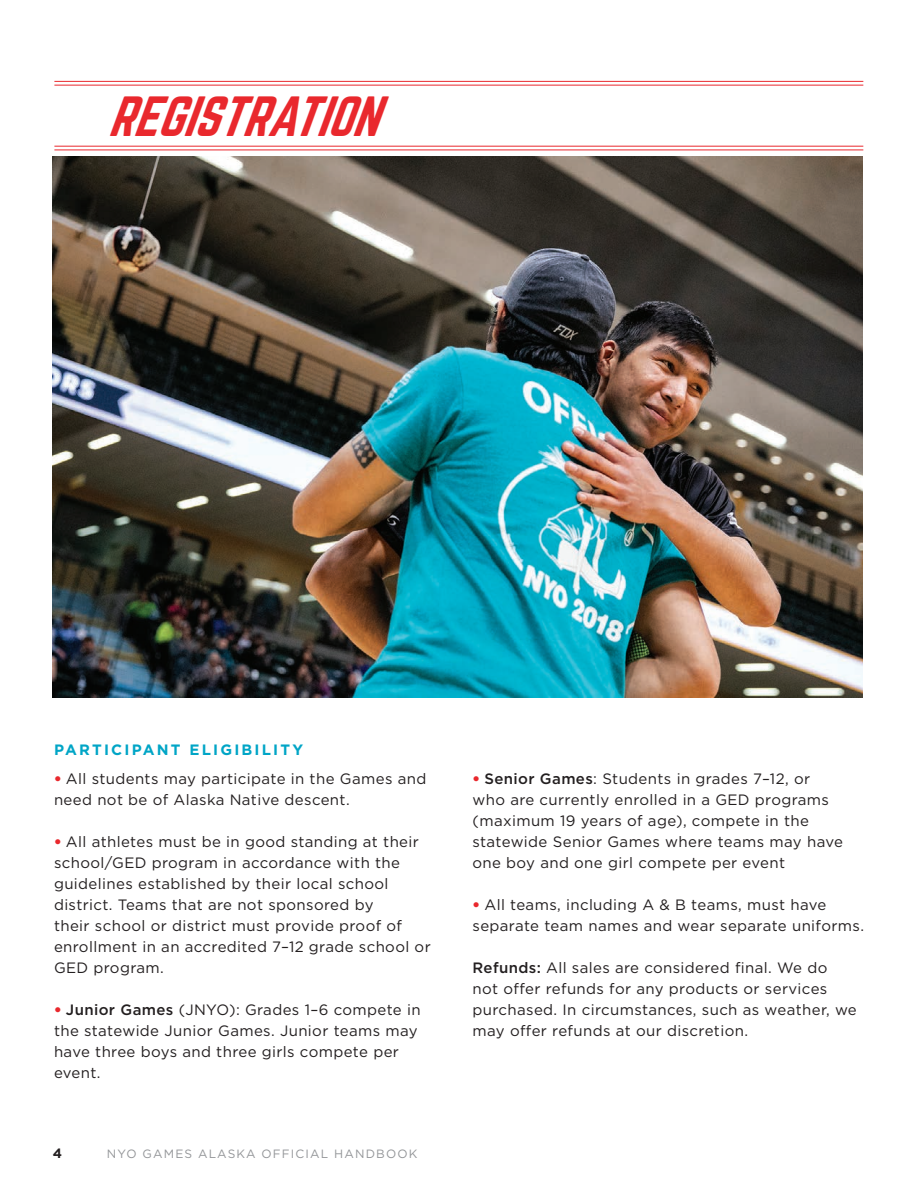
<style>
.page{position:relative;width:918px;height:1188px;background:#fff}
.page>*{position:absolute;margin:0;border:0;box-sizing:border-box;transform-origin:0 0}
.t1{font:italic 49.5px "Norwester";color:#e9282d}
.t2{font:15px/21px "Gotham";letter-spacing:.025em;color:#231f20}
.t3{font:700 15px "Gotham";letter-spacing:.145em;color:#00a5c6}
.t4{font:700 13.5px "Gotham";color:#231f20}
.t5{font:12px "Gotham";letter-spacing:.095em;color:#939598}
.s1{font-weight:900;color:#e9282d}
.s2{font-weight:500}
</style>
<div class="page">
<img style="left:53px;top:157px;width:810px;height:540px">
<hr style="left:54px;top:146px;width:809px;height:1px;background:#e9282d">
<hr style="left:54px;top:150px;width:809px;height:1px;background:#e9282d">
<hr style="left:54px;top:81px;width:809px;height:1px;background:#e9282d">
<hr style="left:54px;top:85px;width:809px;height:1px;background:#e9282d">
<p class="t1" style="left:108px;top:92px;width:290px">REGISTRATION</p>
<p class="t3" style="left:54px;top:740px;width:251px">PARTICIPANT ELIGIBILITY</p>
<p class="t2" style="left:54px;top:768px;width:374px"><span class="s1">•</span> All students may participate in the Games and need not be of Alaska Native descent.</p>
<p class="t2" style="left:54px;top:831px;width:378px"><span class="s1">•</span> All athletes must be in good standing at their school/GED program in accordance with the guidelines established by their local school district. Teams that are not sponsored by<br>their school or district must provide proof of enrollment in an accredited 7–12 grade school or GED program.</p>
<p class="t2" style="left:54px;top:999px;width:368px"><span class="s1">•</span> <span class="s2">Junior Games</span> (JNYO): Grades 1–6 compete in the statewide Junior Games. Junior teams may have three boys and three girls compete per event.</p>
<p class="t4" style="left:53px;top:1145px;width:11px">4</p>
<p class="t5" style="left:107px;top:1146px;width:312px">NYO GAMES ALASKA OFFICIAL HANDBOOK</p>
<p class="t2" style="left:472px;top:768px;width:372px"><span class="s1">•</span> <span class="s2">Senior Games</span>: Students in grades 7–12, or who are currently enrolled in a GED programs (maximum 19 years of age), compete in the statewide Senior Games where teams may have one boy and one girl compete per event</p>
<p class="t2" style="left:472px;top:894px;width:393px"><span class="s1">•</span> All teams, including A &amp; B teams, must have separate team names and wear separate uniforms.</p>
<p class="t2" style="left:472px;top:957px;width:386px"><span class="s2">Refunds:</span> All sales are considered final. We do not offer refunds for any products or services purchased. In circumstances, such as weather, we may offer refunds at our discretion.</p>
</div>
